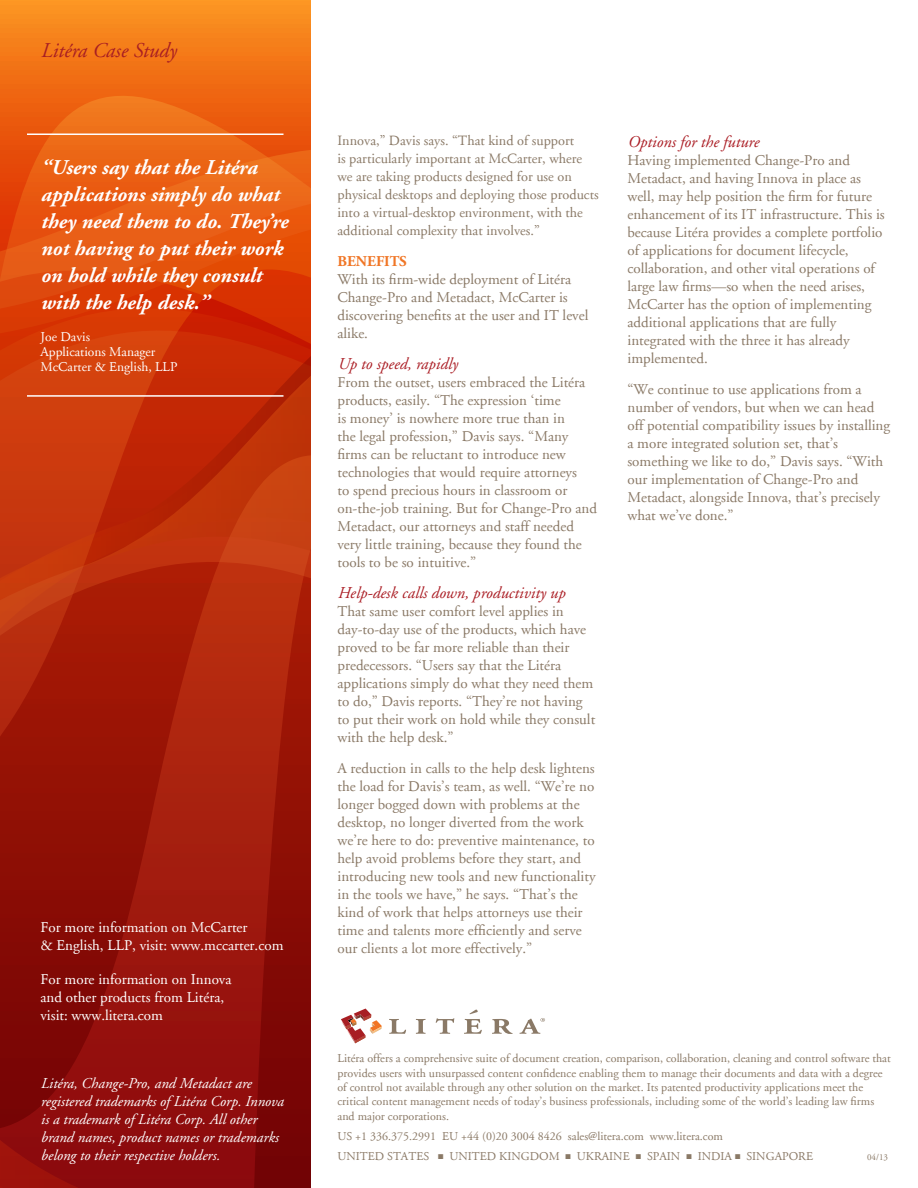
<style>
.page{position:relative;width:918px;height:1188px;background:#fff}
.page>*{position:absolute;margin:0;border:0;box-sizing:border-box;transform-origin:0 0}
.t1{font:italic 700 21px/27px "Adobe Garamond";color:#fff}
.t2{font:italic 21px "Adobe Garamond";color:#a81e23}
.t3{font:italic 16.5px "Adobe Garamond";color:#aa1d24}
.t4{font:15px/18px "Adobe Garamond";color:#8a7966}
.t5{font:italic 15px/18px "Adobe Garamond";color:#fff}
.t6{font:15px/18px "Adobe Garamond";color:#fff}
.t7{font:14.25px/18px "Adobe Garamond";color:#8a7966}
.t8{font:13.5px/15px "Adobe Garamond";color:#fff}
.t9{font:12px/14.4px "Adobe Garamond";color:#8a7966}
.t10{font:9px "Adobe Garamond";color:#8a7966}
.s1{font-weight:700;color:#f07626}
</style>
<div class="page">
<svg style="left:0;top:0;width:310px;height:1188px;background:#b8300c"></svg>
<svg style="left:341px;top:1009px;width:41px;height:34px"></svg>
<svg style="left:389px;top:1019px;width:17px;height:15px"></svg>
<svg style="left:416px;top:1019px;width:10px;height:15px"></svg>
<svg style="left:436px;top:1018px;width:18px;height:16px"></svg>
<svg style="left:464px;top:1010px;width:18px;height:24px"></svg>
<svg style="left:492px;top:1019px;width:21px;height:15px"></svg>
<svg style="left:519px;top:1018px;width:26px;height:16px"></svg>
<hr style="left:27px;top:134px;width:257px;height:1px;background:#fff">
<hr style="left:27px;top:395px;width:257px;height:2px;background:#fff">
<p class="t2" style="left:40px;top:39px;width:137px">Litéra Case Study</p>
<p class="t1" style="left:40px;top:155px;width:249px">“Users say that the Litéra applications simply do what they need them to do. They’re not having to put their work on hold while they consult with the help desk.”</p>
<p class="t8" style="left:40px;top:329px;width:139px">Joe Davis<br>Applications Manager<br>McCarter &amp; English, LLP</p>
<p class="t6" style="left:40px;top:918px;width:244px">For more information on McCarter<br>&amp; English, LLP, visit: www.mccarter.com</p>
<p class="t6" style="left:40px;top:970px;width:193px">For more information on Innova and other products from Litéra, visit: www.litera.com</p>
<p class="t5" style="left:40px;top:1075px;width:244px">Litéra, Change-Pro, and Metadact are registered trademarks of Litéra Corp. Innova is a trademark of Litéra Corp. All other brand names, product names or trademarks belong to their respective holders.</p>
<p class="t7" style="left:338px;top:132px;width:263px">Innova,” Davis says. “That kind of support<br>is particularly important at McCarter, where we are taking products designed for use on physical desktops and deploying those products into a virtual-desktop environment, with the additional complexity that involves.”</p>
<p class="t4" style="left:338px;top:253px;width:252px"><span class="s1">BENEFITS<br></span>With its firm-wide deployment of Litéra<br>Change-Pro and Metadact, McCarter is discovering benefits at the user and IT level alike.</p>
<p class="t3" style="left:338px;top:355px;width:122px">Up to speed, rapidly</p>
<p class="t4" style="left:338px;top:374px;width:261px">From the outset, users embraced the Litéra products, easily. “The expression ‘time<br>is money’ is nowhere more true than in<br>the legal profession,” Davis says. “Many firms can be reluctant to introduce new technologies that would require attorneys<br>to spend precious hours in classroom or on-the-job training. But for Change-Pro and Metadact, our attorneys and staff needed very little training, because they found the tools to be so intuitive.”</p>
<p class="t3" style="left:338px;top:584px;width:229px">Help-desk calls down, productivity up</p>
<p class="t4" style="left:338px;top:603px;width:259px">That same user comfort level applies in day-to-day use of the products, which have proved to be far more reliable than their predecessors. “Users say that the Litéra applications simply do what they need them to do,” Davis reports. “They’re not having to put their work on hold while they consult with the help desk.”</p>
<p class="t4" style="left:338px;top:760px;width:260px">A reduction in calls to the help desk lightens the load for Davis’s team, as well. “We’re no longer bogged down with problems at the desktop, no longer diverted from the work we’re here to do: preventive maintenance, to help avoid problems before they start, and introducing new tools and new functionality in the tools we have,” he says. “That’s the kind of work that helps attorneys use their time and talents more efficiently and serve our clients a lot more effectively.”</p>
<p class="t3" style="left:627px;top:133px;width:133px">Options for the future</p>
<p class="t4" style="left:627px;top:151px;width:259px">Having implemented Change-Pro and Metadact, and having Innova in place as well, may help position the firm for future enhancement of its IT infrastructure. This is because Litéra provides a complete portfolio of applications for document lifecycle, collaboration, and other vital operations of large law firms—so when the need arises, McCarter has the option of implementing additional applications that are fully integrated with the three it has already implemented.</p>
<p class="t4" style="left:627px;top:380px;width:264px">“We continue to use applications from a number of vendors, but when we can head off potential compatibility issues by installing a more integrated solution set, that’s something we like to do,” Davis says. “With our implementation of Change-Pro and Metadact, alongside Innova, that’s precisely what we’ve done.”</p>
<p class="t9" style="left:338px;top:1052px;width:555px">Litéra offers a comprehensive suite of document creation, comparison, collaboration, cleaning and control software that provides users with unsurpassed content confidence enabling them to manage their documents and data with a degree of control not available through any other solution on the market. Its patented productivity applications meet the critical content management needs of today’s business professionals, including some of the world’s leading law firms and major corporations.</p>
<p class="t9" style="left:338px;top:1129px;width:387px">US +1 336.375.2991 EU +44 (0)20 3004 8426 sales@litera.com www.litera.com</p>
<p class="t9" style="left:338px;top:1150px;width:477px">UNITED STATES ■ UNITED KINGDOM ■ UKRAINE ■ SPAIN ■ INDIA ■ SINGAPORE</p>
<p class="t10" style="left:867px;top:1153px;width:22px">04/13</p>
</div>
